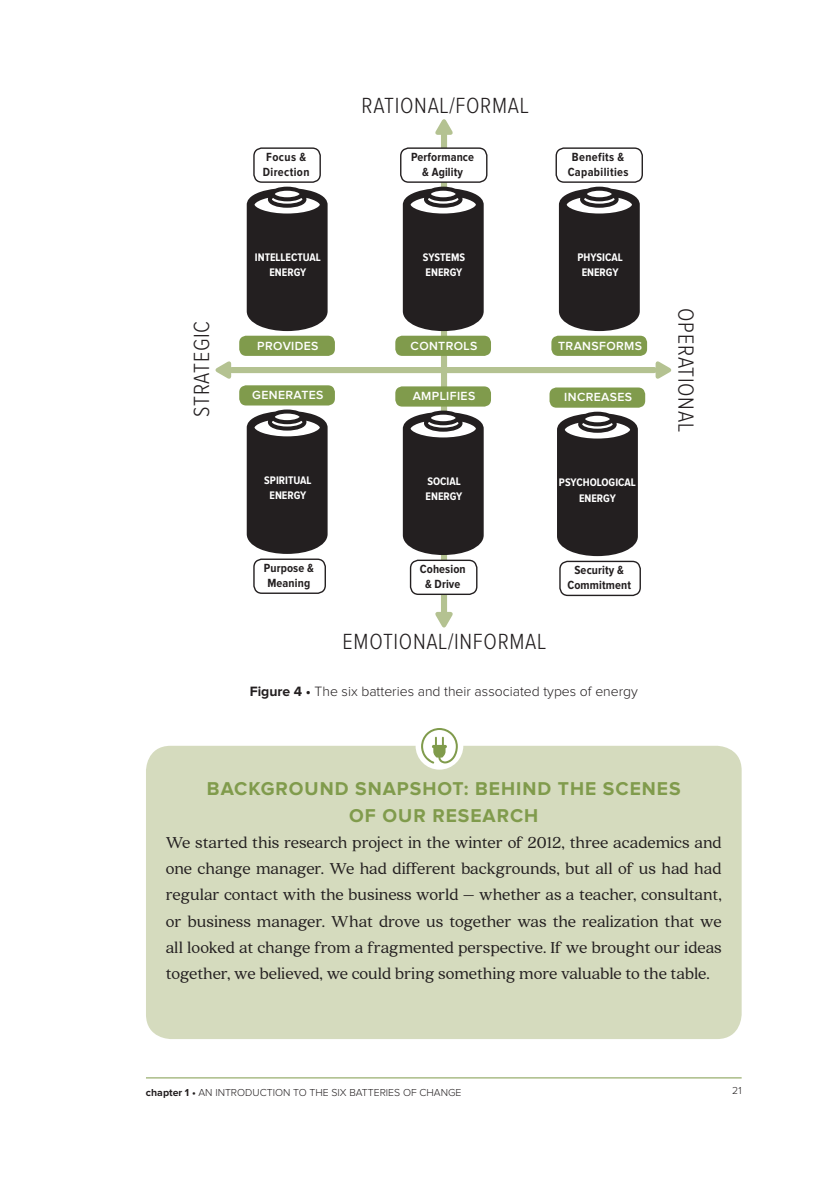
<style>
.page{position:relative;width:838px;height:1185px;background:#fff}
.page>*{position:absolute;margin:0;border:0;box-sizing:border-box;transform-origin:0 0}
.t1{font:300 22.75px "Proxima Nova Cond";letter-spacing:.03em;color:#231f20}
.t2{font:700 19.25px/26.2px "Proxima Nova";letter-spacing:.05em;color:#809b4c;text-align:center}
.t3{font:17.5px/26.2px "Quincy CF";letter-spacing:-.005em;color:#231f20;text-align:justify}
.t4{font:300 14px "Proxima Nova";color:#231f20}
.t5{font:700 12.25px/14.9px "Proxima Nova Cond";letter-spacing:.01em;color:#231f20;text-align:center}
.t6{font:600 12.25px "Proxima Nova";letter-spacing:.03em;color:#fff}
.t7{font:700 12.25px/14.9px "Proxima Nova Cond";letter-spacing:.03em;color:#231f20}
.t8{font:700 11.38px/15.4px "Proxima Nova Cond";color:#fff;text-align:center}
.t9{font:300 10.5px "Proxima Nova";color:#231f20}
.s1{font-weight:700}
</style>
<div class="page">
<div style="left:146px;top:746px;width:595px;height:293px;background:#d5dbbe;border-radius:25px"></div>
<div style="left:415px;top:722px;width:48px;height:47px;background:#fff;border-radius:50%"></div>
<svg style="left:421px;top:728px;width:37px;height:35px"></svg>
<hr style="left:146px;top:1077px;width:595px;height:1px;background:#809b4c">
<div style="left:441px;top:133px;width:6px;height:480px;background:#b4c291"></div>
<svg style="left:435px;top:119px;width:18px;height:16px"></svg>
<svg style="left:247px;top:187px;width:80px;height:144px;background:#3c3839"></svg>
<div style="left:253px;top:147px;width:68px;height:36px;border:1px solid #231f20;border-radius:8px"></div>
<div style="left:239px;top:336px;width:96px;height:20px;background:#809b4c;border-radius:7px"></div>
<div style="left:400px;top:148px;width:86px;height:34px;background:#fff;border-radius:8px"></div>
<div style="left:400px;top:147px;width:87px;height:36px;border:1px solid #231f20;border-radius:8px"></div>
<div style="left:395px;top:336px;width:96px;height:20px;background:#809b4c;border-radius:7px"></div>
<svg style="left:559px;top:187px;width:80px;height:144px;background:#3c3839"></svg>
<div style="left:555px;top:147px;width:88px;height:36px;border:1px solid #231f20;border-radius:8px"></div>
<div style="left:551px;top:336px;width:96px;height:20px;background:#809b4c;border-radius:7px"></div>
<svg style="left:247px;top:409px;width:80px;height:145px;background:#3d3a3b"></svg>
<div style="left:239px;top:385px;width:96px;height:20px;background:#809b4c;border-radius:7px"></div>
<div style="left:232px;top:367px;width:422px;height:6px;background:#b4c291"></div>
<svg style="left:653px;top:361px;width:19px;height:18px"></svg>
<svg style="left:215px;top:361px;width:18px;height:18px"></svg>
<div style="left:253px;top:558px;width:73px;height:36px;border:1px solid #231f20;border-radius:8px"></div>
<svg style="left:403px;top:410px;width:80px;height:145px;background:#3d3a3b"></svg>
<div style="left:395px;top:386px;width:96px;height:20px;background:#809b4c;border-radius:7px"></div>
<div style="left:410px;top:560px;width:66px;height:34px;background:#fff;border-radius:8px"></div>
<div style="left:410px;top:559px;width:67px;height:36px;border:1px solid #231f20;border-radius:8px"></div>
<svg style="left:557px;top:412px;width:80px;height:144px;background:#3c3939"></svg>
<div style="left:549px;top:387px;width:96px;height:21px;background:#809b4c;border-radius:7px"></div>
<div style="left:559px;top:561px;width:82px;height:35px;border:1px solid #231f20;border-radius:8px"></div>
<svg style="left:403px;top:187px;width:80px;height:144px;background:#3c3839"></svg>
<svg style="left:435px;top:611px;width:18px;height:17px"></svg>
<h1 class="t1" style="left:191px;top:417px;width:98px;rotate:-90deg">STRATEGIC</h1>
<h1 class="t1" style="left:361px;top:95px;width:169px">RATIONAL/FORMAL</h1>
<p class="t7" style="left:263px;top:150px;width:48px">Focus &amp;<br>Direction</p>
<p class="t5" style="left:411px;top:150px;width:65px">Performance &amp; Agility</p>
<p class="t7" style="left:567px;top:150px;width:62px;text-align:center">Benefits &amp;<br>Capabilities</p>
<p class="t8" style="left:255px;top:250px;width:68px">INTELLECTUAL<br>ENERGY</p>
<p class="t8" style="left:423px;top:250px;width:44px;text-align:left">SYSTEMS<br>ENERGY</p>
<p class="t8" style="left:577px;top:250px;width:47px">PHYSICAL<br>ENERGY</p>
<p class="t6" style="left:257px;top:340px;width:63px">PROVIDES</p>
<p class="t6" style="left:410px;top:340px;width:68px">CONTROLS</p>
<p class="t6" style="left:558px;top:340px;width:85px">TRANSFORMS</p>
<p class="t6" style="left:252px;top:389px;width:73px">GENERATES</p>
<p class="t6" style="left:412px;top:390px;width:64px">AMPLIFIES</p>
<p class="t6" style="left:564px;top:392px;width:69px">INCREASES</p>
<p class="t8" style="left:264px;top:473px;width:49px">SPIRITUAL<br>ENERGY</p>
<p class="t8" style="left:425px;top:474px;width:38px;text-align:left">SOCIAL<br>ENERGY</p>
<p class="t8" style="left:559px;top:475px;width:78px">PSYCHOLOGICAL<br>ENERGY</p>
<p class="t5" style="left:264px;top:561px;width:52px;text-align:left">Purpose &amp;<br>Meaning</p>
<p class="t5" style="left:420px;top:562px;width:47px">Cohesion &amp; Drive</p>
<p class="t5" style="left:567px;top:563px;width:65px">Security &amp;<br>Commitment</p>
<h1 class="t1" style="left:342px;top:631px;width:205px">EMOTIONAL/INFORMAL</h1>
<p class="t4" style="left:250px;top:683px;width:389px"><span class="s1">Figure 4 •</span> The six batteries and their associated types of energy</p>
<h1 class="t1" style="left:696px;top:308px;width:125px;rotate:90deg">OPERATIONAL</h1>
<p class="t2" style="left:207px;top:776px;width:475px">BACKGROUND SNAPSHOT: BEHIND THE SCENES<br>OF OUR RESEARCH</p>
<p class="t3" style="left:166px;top:829px;width:557px">We started this research project in the winter of 2012, three academics and one change manager. We had different backgrounds, but all of us had had regular contact with the business world – whether as a teacher, consultant, or business manager. What drove us together was the realization that we all looked at change from a fragmented perspective. If we brought our ideas together, we believed, we could bring something more valuable to the table.</p>
<p class="t9" style="left:146px;top:1086px;width:317px"><span class="s1">chapter 1 •</span> AN INTRODUCTION TO THE SIX BATTERIES OF CHANGE</p>
<p class="t9" style="left:732px;top:1084px;width:11px">21</p>
</div>
